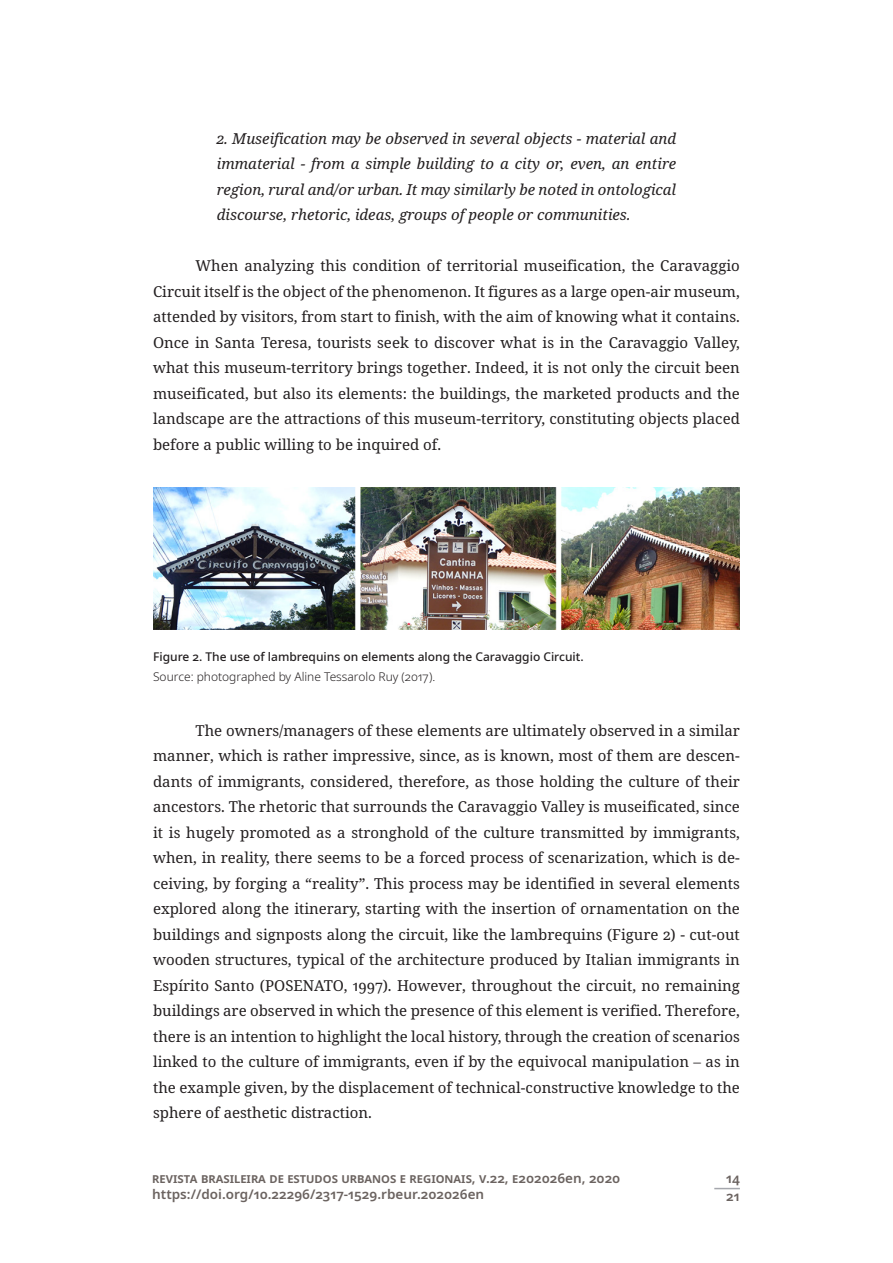
<style>
.page{position:relative;width:893px;height:1263px;background:#fff}
.page>*{position:absolute;margin:0;border:0;box-sizing:border-box;transform-origin:0 0}
.texto_nor_dep{font:15px/25.5px "Noto Serif";color:#231f20;text-align:justify}
.texto_nor_ant{font:15px/25.5px "Noto Serif";color:#231f20;text-align:justify}
.texto_nor_rec{font:italic 15px/25.5px "Noto Serif";color:#231f20;text-align:justify}
.t1{font:600 13.5px/16.5px "Noto Sans";color:#6b6360}
.titulo_tab_fig{font:500 12px "Noto Sans";color:#231f20}
.legenda_esq{font:300 12px "Noto Sans";color:#231f20}
</style>
<div class="page">
<svg style="left:714px;top:1188px;width:26px;height:1px"></svg>
<img style="left:153px;top:488px;width:587px;height:141px">
<p class="texto_nor_rec" style="left:217px;top:126px;width:461px">2. Museification may be observed in several objects - material and immaterial - from a simple building to a city or, even, an entire region, rural and/or urban. It may similarly be noted in ontological discourse, rhetoric, ideas, groups of people or communities.</p>
<p class="texto_nor_ant" style="left:153px;top:253px;width:588px;text-indent:43px">When analyzing this condition of territorial museification, the Caravaggio Circuit itself is the object of the phenomenon. It figures as a large open-air museum, attended by visitors, from start to finish, with the aim of knowing what it contains.<br>Once in Santa Teresa, tourists seek to discover what is in the Caravaggio Valley, what this museum-territory brings together. Indeed, it is not only the circuit been museificated, but also its elements: the buildings, the marketed products and the landscape are the attractions of this museum-territory, constituting objects placed before a public willing to be inquired of.</p>
<p class="titulo_tab_fig" style="left:153px;top:648px;width:432px">Figure 2. The use of lambrequins on elements along the Caravaggio Circuit.</p>
<p class="legenda_esq" style="left:153px;top:668px;width:284px">Source: photographed by Aline Tessarolo Ruy (2017).</p>
<p class="texto_nor_dep" style="left:153px;top:718px;width:588px;text-indent:43px">The owners/managers of these elements are ultimately observed in a similar manner, which is rather impressive, since, as is known, most of them are descen&shy;dants of immigrants, considered, therefore, as those holding the culture of their ancestors. The rhetoric that surrounds the Caravaggio Valley is museificated, since it is hugely promoted as a stronghold of the culture transmitted by immigrants, when, in reality, there seems to be a forced process of scenarization, which is de&shy;ceiving, by forging a “reality”. This process may be identified in several elements explored along the itinerary, starting with the insertion of ornamentation on the buildings and signposts along the circuit, like the lambrequins (Figure 2) - cut-out wooden structures, typical of the architecture produced by Italian immigrants in Espírito Santo (POSENATO, 1997). However, throughout the circuit, no remaining buildings are observed in which the presence of this element is verified. Therefore, there is an intention to highlight the local history, through the creation of scenarios linked to the culture of immigrants, even if by the equivocal manipulation – as in the example given, by the displacement of technical-constructive knowledge to the sphere of aesthetic distraction.</p>
<p class="t1" style="left:152px;top:1170px;width:470px">REVISTA BRASILEIRA DE ESTUDOS URBANOS E REGIONAIS, V.22, E202026EN, 2020<br>HTTPS://DOI.ORG/10.22296/2317-1529.RBEUR.202026EN</p>
<p class="t1" style="left:726px;top:1169px;width:15px;line-height:18.6px">14<br>21</p>
</div>
